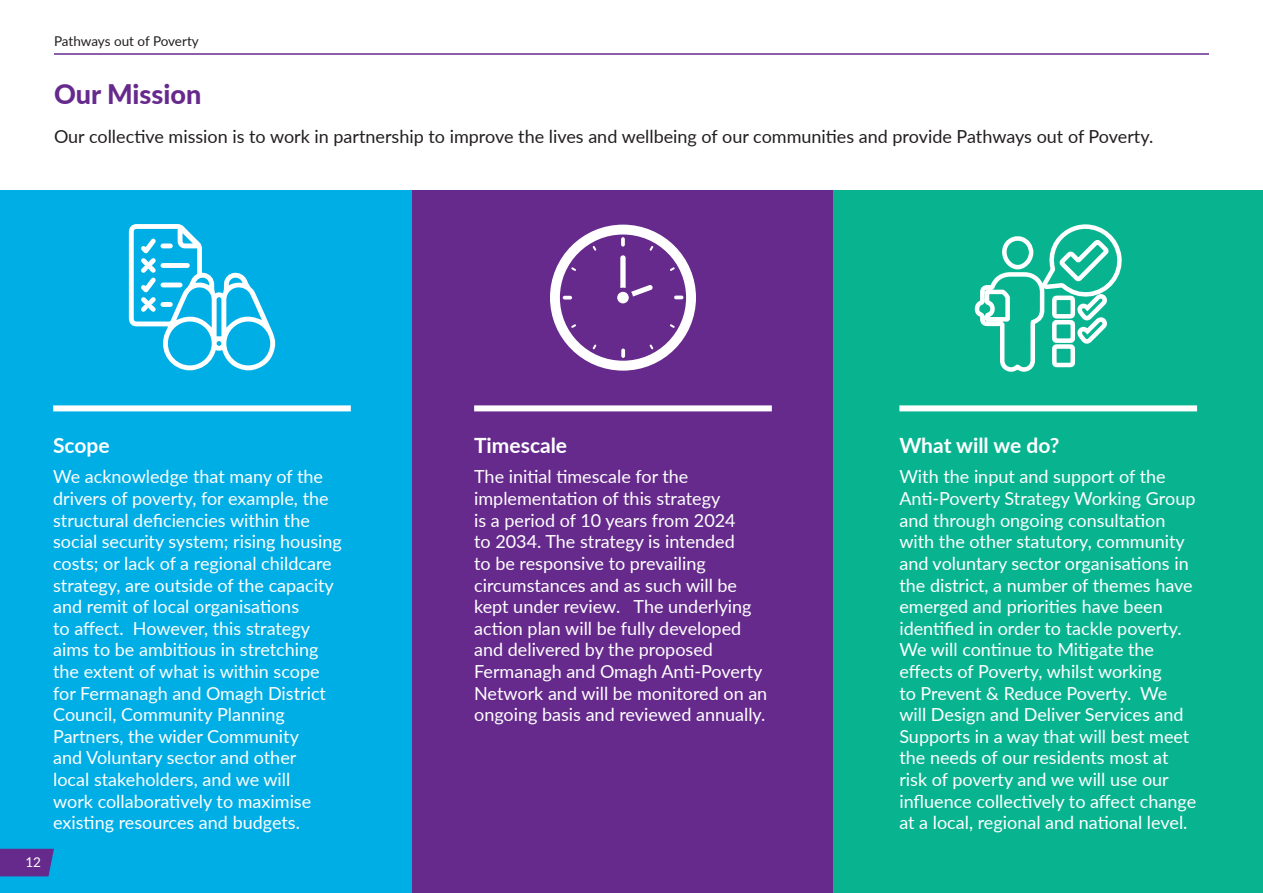
<style>
.page{position:relative;width:1263px;height:893px;background:#fff}
.page>*{position:absolute;margin:0;border:0;box-sizing:border-box;transform-origin:0 0}
.Heading_2{font:800 27px "Lato";color:#662a8d}
.Heading_3{font:700 21px "Lato";color:#fff}
.t1{font:18px/21.6px "Lato";color:#fff}
.t2{font:18px "Lato";color:#231f20}
.t3{font:13.5px "Lato";letter-spacing:-.005em;color:#231f20}
.t4{font:13.5px "Lato";color:#fff}
</style>
<div class="page">
<div style="left:0;top:191px;width:412px;height:702px;background:#00aee6"></div>
<div style="left:412px;top:191px;width:421px;height:702px;background:#662a8d"></div>
<div style="left:833px;top:191px;width:430px;height:702px;background:#08b490"></div>
<div style="left:53px;top:405px;width:298px;height:6px;background:#fff"></div>
<div style="left:474px;top:405px;width:298px;height:6px;background:#fff"></div>
<div style="left:899px;top:405px;width:298px;height:6px;background:#fff"></div>
<svg style="left:550px;top:225px;width:146px;height:146px"></svg>
<svg style="left:129px;top:224px;width:146px;height:146px"></svg>
<svg style="left:974px;top:224px;width:148px;height:148px"></svg>
<hr style="left:54px;top:53px;width:1155px;height:2px;background:#662a8d">
<svg style="left:0;top:849px;width:54px;height:27px"></svg>
<p class="t3" style="left:54px;top:31px;width:146px">Pathways out of Poverty</p>
<p class="Heading_2" style="left:54px;top:74px;width:149px">Our Mission</p>
<p class="t2" style="left:54px;top:123px;width:1101px">Our collective mission is to work in partnership to improve the lives and wellbeing of our communities and provide Pathways out of Poverty.</p>
<p class="t4" style="left:25px;top:853px;width:17px">12</p>
<p class="Heading_3" style="left:53px;top:430px;width:58px">Scope</p>
<p class="t1" style="left:53px;top:465px;width:290px">We acknowledge that many of the drivers of poverty, for example, the structural deficiencies within the social security system; rising housing costs; or lack of a regional childcare strategy, are outside of the capacity and remit of local organisations<br>to affect. However, this strategy aims to be ambitious in stretching the extent of what is within scope for Fermanagh and Omagh District Council, Community Planning Partners, the wider Community<br>and Voluntary sector and other<br>local stakeholders, and we will<br>work collaboratively to maximise existing resources and budgets.</p>
<p class="Heading_3" style="left:474px;top:430px;width:95px">Timescale</p>
<p class="t1" style="left:474px;top:465px;width:295px">The initial timescale for the implementation of this strategy<br>is a period of 10 years from 2024<br>to 2034. The strategy is intended<br>to be responsive to prevailing circumstances and as such will be kept under review. The underlying action plan will be fully developed and delivered by the proposed<br>Fermanagh and Omagh Anti-Poverty<br>Network and will be monitored on an ongoing basis and reviewed annually.</p>
<p class="Heading_3" style="left:899px;top:430px;width:162px">What will we do?</p>
<p class="t1" style="left:899px;top:465px;width:297px">With the input and support of the Anti-Poverty Strategy Working Group and through ongoing consultation with the other statutory, community and voluntary sector organisations in the district, a number of themes have emerged and priorities have been identified in order to tackle poverty.</p>
<p class="t1" style="left:899px;top:638px;width:298px">We will continue to Mitigate the effects of Poverty, whilst working<br>to Prevent &amp; Reduce Poverty. We will Design and Deliver Services and Supports in a way that will best meet the needs of our residents most at risk of poverty and we will use our influence collectively to affect change at a local, regional and national level.</p>
</div>
